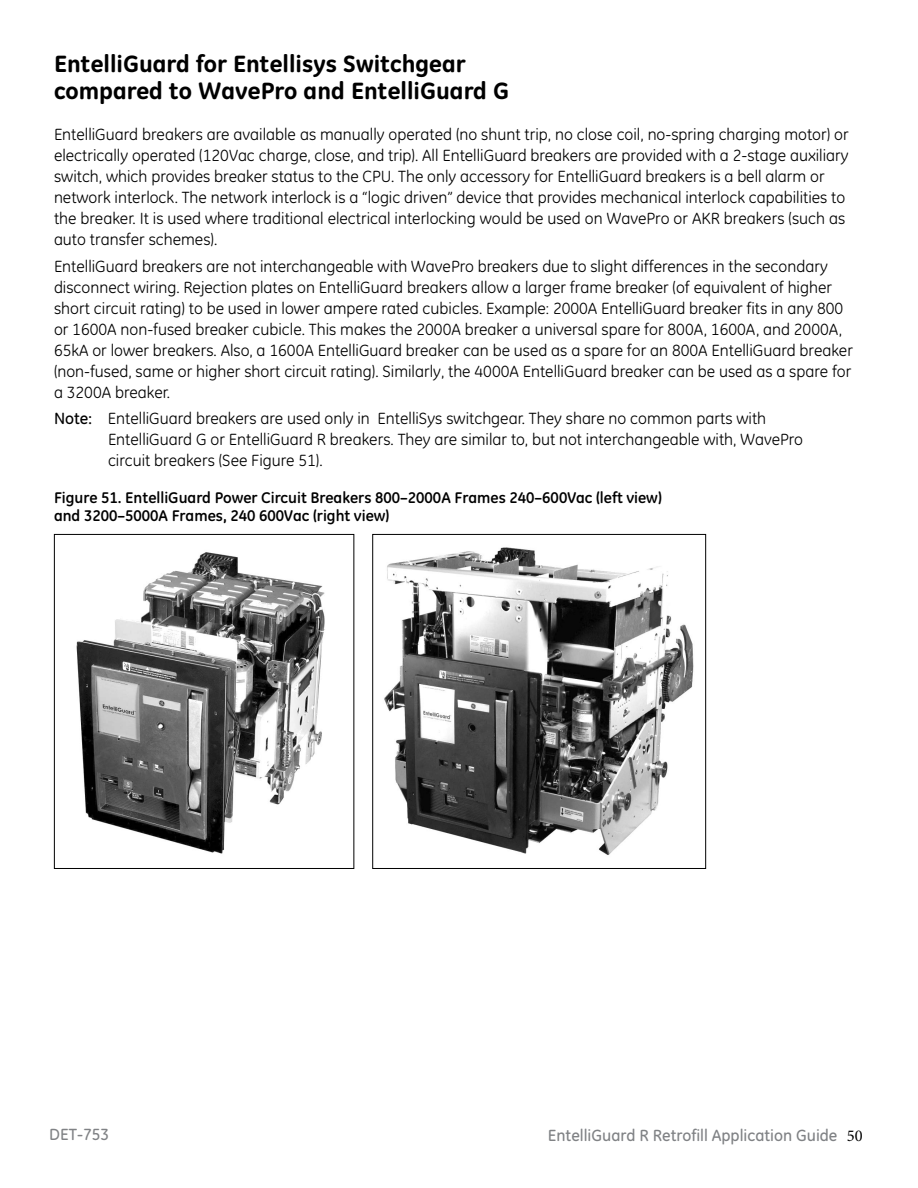
<style>
.page{position:relative;width:918px;height:1188px;background:#fff}
.page>*{position:absolute;margin:0;border:0;box-sizing:border-box;transform-origin:0 0}
.t1{font:800 24px/27px "GE Inspira";color:#000}
.t2{font:16.5px/21px "GE Inspira";color:#000}
.t3{font:500 16.5px "GE Inspira";color:#808285}
.t4{font:700 15.75px/18px "GE Inspira";color:#000}
.s1{font-weight:500}
.s2{font-family:"Minion Pro";font-weight:400;color:#000}
</style>
<div class="page">
<img style="left:76px;top:552px;width:249px;height:302px">
<div style="left:54px;top:534px;width:300px;height:335px;border:1px solid #000"></div>
<img style="left:384px;top:547px;width:310px;height:308px">
<div style="left:372px;top:534px;width:334px;height:335px;border:1px solid #000"></div>
<h1 class="t1" style="left:54px;top:51px;width:457px">EntelliGuard for Entellisys Switchgear compared to WavePro and EntelliGuard G</h1>
<p class="t2" style="left:54px;top:124px;width:796px">EntelliGuard breakers are available as manually operated (no shunt trip, no close coil, no-spring charging motor) or electrically operated (120Vac charge, close, and trip). All EntelliGuard breakers are provided with a 2-stage auxiliary switch, which provides breaker status to the CPU. The only accessory for EntelliGuard breakers is a bell alarm or network interlock. The network interlock is a “logic driven” device that provides mechanical interlock capabilities to the breaker. It is used where traditional electrical interlocking would be used on WavePro or AKR breakers (such as auto transfer schemes).</p>
<p class="t2" style="left:54px;top:255px;width:800px">EntelliGuard breakers are not interchangeable with WavePro breakers due to slight differences in the secondary disconnect wiring. Rejection plates on EntelliGuard breakers allow a larger frame breaker (of equivalent of higher short circuit rating) to be used in lower ampere rated cubicles. Example: 2000A EntelliGuard breaker fits in any 800 or 1600A non-fused breaker cubicle. This makes the 2000A breaker a universal spare for 800A, 1600A, and 2000A, 65kA or lower breakers. Also, a 1600A EntelliGuard breaker can be used as a spare for an 800A EntelliGuard breaker (non-fused, same or higher short circuit rating). Similarly, the 4000A EntelliGuard breaker can be used as a spare for a 3200A breaker.</p>
<p class="t2" style="left:108px;top:408px;width:697px;text-indent:-54px"><span class="s1">Note:</span> EntelliGuard breakers are used only in EntelliSys switchgear. They share no common parts with<br>EntelliGuard G or EntelliGuard R breakers. They are similar to, but not interchangeable with, WavePro circuit breakers (See Figure 51).</p>
<p class="t4" style="left:54px;top:489px;width:609px">Figure 51. EntelliGuard Power Circuit Breakers 800–2000A Frames 240–600Vac (left view) and 3200–5000A Frames, 240 600Vac (right view)</p>
<p class="t3" style="left:49px;top:1125px;width:61px">DET-753</p>
<p class="t3" style="left:548px;top:1126px;width:316px">EntelliGuard R Retrofill Application Guide <span class="s2">50</span></p>
</div>
